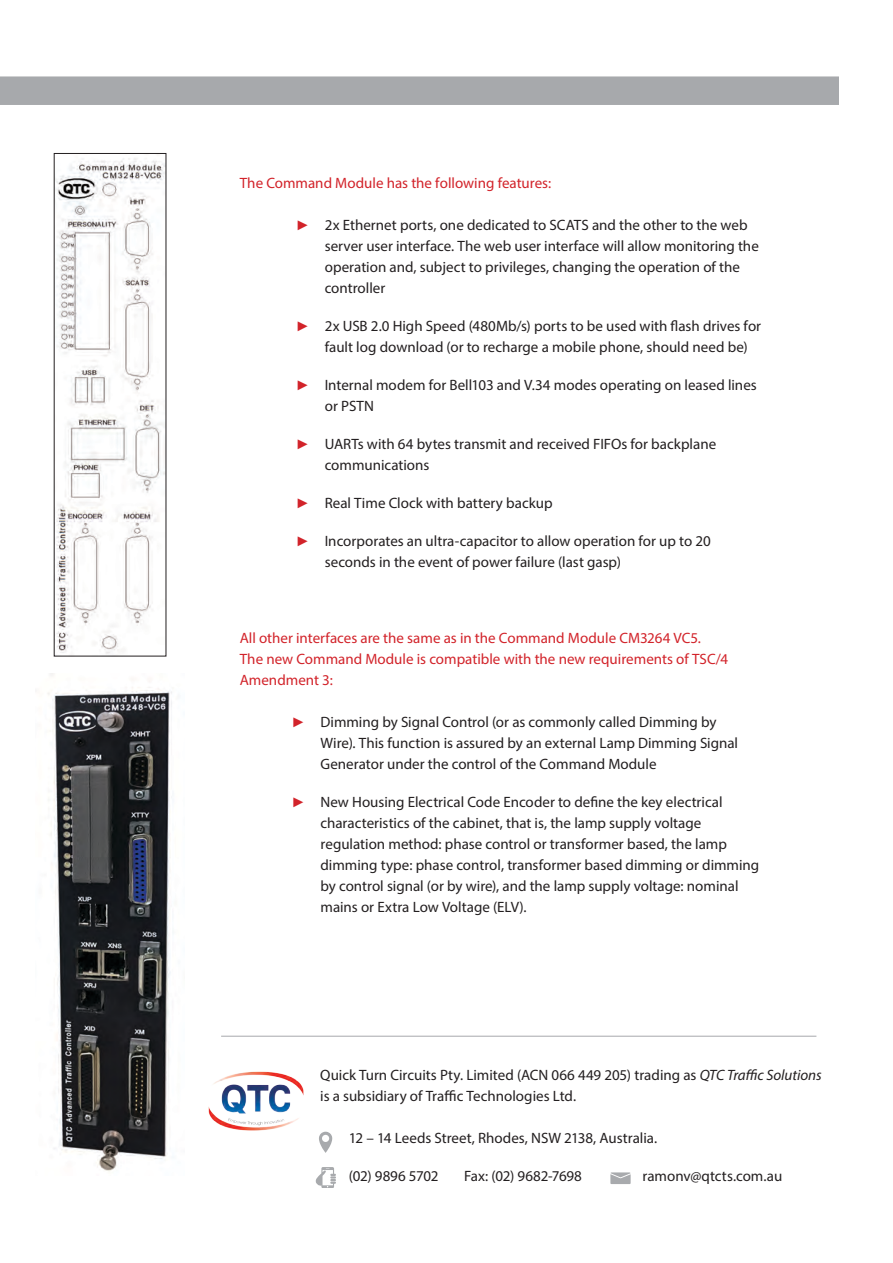
<style>
.page{position:relative;width:893px;height:1263px;background:#fff}
.page>*{position:absolute;margin:0;border:0;box-sizing:border-box;transform-origin:0 0}
.t1{font:15px/21px "Myriad Pro";color:#231f20}
.t2{font:15px/21px "Myriad Pro";color:#d2232a}
.t3{font:15px "Myriad Pro";letter-spacing:-.025em;color:#231f20}
.s1{font-family:"PT Mono";font-size:16.5px;color:#d2232a}
.s2{font-style:italic}
</style>
<div class="page">
<img style="left:56px;top:158px;width:108px;height:496px">
<img style="left:47px;top:673px;width:125px;height:499px">
<img style="left:208px;top:1071px;width:96px;height:60px">
<svg style="left:319px;top:1132px;width:13px;height:21px"></svg>
<svg style="left:610px;top:1172px;width:21px;height:12px"></svg>
<svg style="left:316px;top:1167px;width:20px;height:21px"></svg>
<hr style="left:221px;top:1036px;width:595px;height:1px;background:#a7a9ac">
<div style="left:0;top:76px;width:839px;height:29px;background:#a7a9ac"></div>
<p class="t2" style="left:240px;top:172px;width:313px">The Command Module has the following features:</p>
<p class="t1" style="left:325px;top:214px;width:436px;text-indent:-27px"><span class="s1">►</span> 2x Ethernet ports, one dedicated to SCATS and the other to the web server user interface. The web user interface will allow monitoring the operation and, subject to privileges, changing the operation of the controller</p>
<p class="t1" style="left:325px;top:315px;width:438px;text-indent:-27px"><span class="s1">►</span> 2x USB 2.0 High Speed (480Mb/s) ports to be used with flash drives for fault log download (or to recharge a mobile phone, should need be)</p>
<p class="t1" style="left:325px;top:374px;width:433px;text-indent:-27px"><span class="s1">►</span> Internal modem for Bell103 and V.34 modes operating on leased lines or PSTN</p>
<p class="t1" style="left:325px;top:433px;width:393px;text-indent:-27px"><span class="s1">►</span> UARTs with 64 bytes transmit and received FIFOs for backplane communications</p>
<p class="t1" style="left:298px;top:492px;width:256px"><span class="s1">►</span> Real Time Clock with battery backup</p>
<p class="t1" style="left:325px;top:530px;width:387px;text-indent:-27px"><span class="s1">►</span> Incorporates an ultra-capacitor to allow operation for up to 20 seconds in the event of power failure (last gasp)</p>
<p class="t2" style="left:240px;top:627px;width:463px">All other interfaces are the same as in the Command Module CM3264 VC5.</p>
<p class="t2" style="left:240px;top:648px;width:490px">The new Command Module is compatible with the new requirements of TSC/4<br>Amendment 3:</p>
<p class="t1" style="left:320px;top:711px;width:419px;text-indent:-27px"><span class="s1">►</span> Dimming by Signal Control (or as commonly called Dimming by<br>Wire). This function is assured by an external Lamp Dimming Signal<br>Generator under the control of the Command Module</p>
<p class="t1" style="left:320px;top:791px;width:440px;text-indent:-27px"><span class="s1">►</span> New Housing Electrical Code Encoder to define the key electrical characteristics of the cabinet, that is, the lamp supply voltage regulation method: phase control or transformer based, the lamp dimming type: phase control, transformer based dimming or dimming by control signal (or by wire), and the lamp supply voltage: nominal mains or Extra Low Voltage (ELV).</p>
<p class="t1" style="left:320px;top:1064px;width:503px">Quick Turn Circuits Pty. Limited (ACN 066 449 205) trading as <span class="s2">QTC Traffic Solutions</span></p>
<p class="t1" style="left:320px;top:1085px;width:257px">is a subsidiary of Traffic Technologies Ltd.</p>
<p class="t1" style="left:349px;top:1127px;width:310px">12 – 14 Leeds Street, Rhodes, NSW 2138, Australia.</p>
<p class="t3" style="left:349px;top:1167px;width:91px">(02) 9896 5702</p>
<p class="t1" style="left:464px;top:1165px;width:119px">Fax: (02) 9682-7698</p>
<p class="t1" style="left:642px;top:1165px;width:141px">ramonv@qtcts.com.au</p>
</div>
